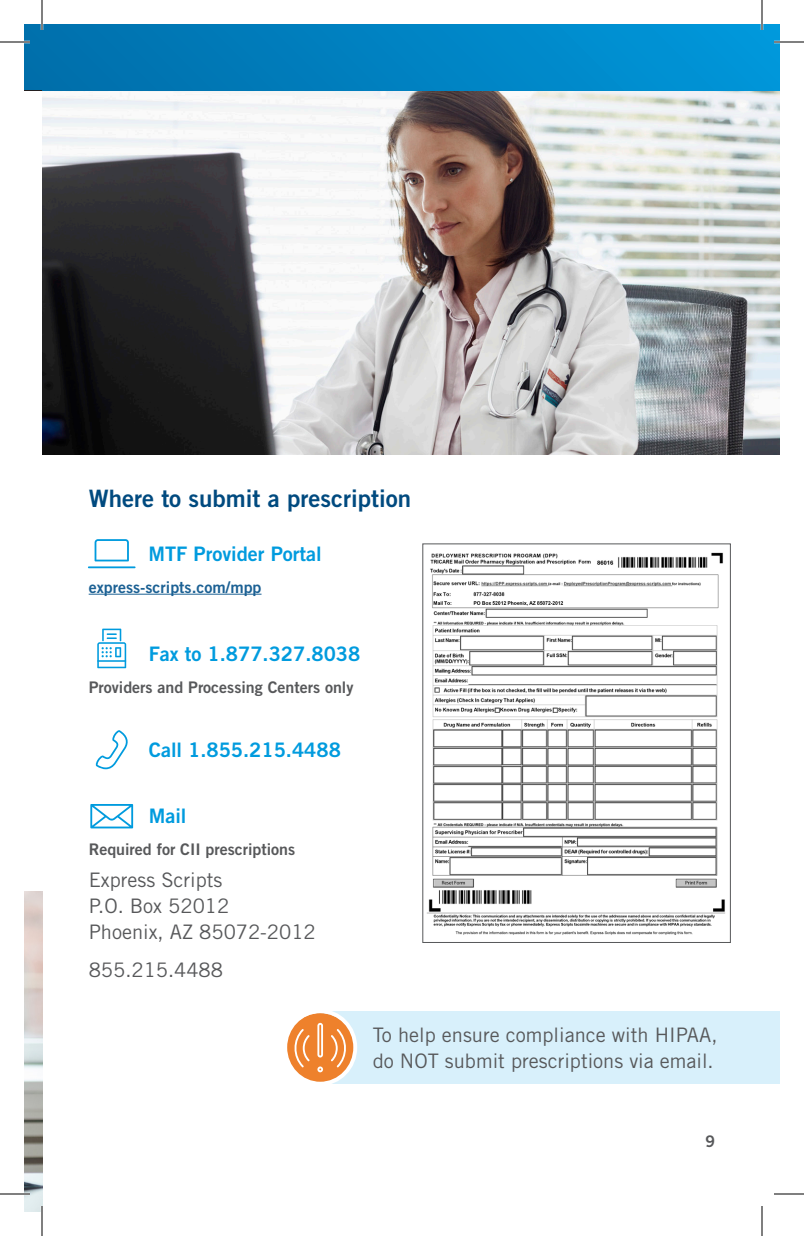
<style>
.page{position:relative;width:804px;height:1236px;background:#fff}
.page>*{position:absolute;margin:0;border:0;box-sizing:border-box;transform-origin:0 0}
.t1{font:24px "Trade Gothic Bold Two";color:#004a7f}
.t2{font:20px/26px "Trade Gothic";color:#57585a}
.t3{font:20px "Trade Gothic Bold Two";color:#009bde}
.t4{font:16px "Trade Gothic Bold Two";color:#57585a}
.t5{font:16px "Trade Gothic Bold Two";color:#1c6194}
</style>
<div class="page">
<hr style="left:89px;top:594px;width:173px;height:1px;background:#1c6194">
<div style="left:318px;top:1011px;width:462px;height:73px;background:#d8f0fb"></div>
<hr style="left:774px;top:1194px;width:30px;height:1px;background:#000">
<hr style="left:762px;top:1206px;width:1px;height:30px;background:#000">
<div style="left:24px;top:24px;width:18px;height:66px;background:#006fab"></div>
<img style="left:42px;top:90px;width:738px;height:365px">
<div style="left:42px;top:24px;width:738px;height:66px;background:linear-gradient(to right,#006fab,#0097da)"></div>
<hr style="left:0;top:41px;width:30px;height:2px;background:#fff">
<hr style="left:774px;top:41px;width:30px;height:2px;background:#fff">
<hr style="left:41px;top:0;width:2px;height:30px;background:#fff">
<hr style="left:761px;top:0;width:2px;height:30px;background:#fff">
<hr style="left:0;top:42px;width:30px;height:1px;background:#000">
<hr style="left:774px;top:42px;width:30px;height:1px;background:#000">
<hr style="left:42px;top:0;width:1px;height:30px;background:#000">
<hr style="left:762px;top:0;width:1px;height:30px;background:#000">
<svg style="left:95px;top:539px;width:34px;height:22px"></svg>
<hr style="left:88px;top:566px;width:48px;height:2px;background:#009bde">
<img style="left:24px;top:892px;width:19px;height:320px">
<hr style="left:0;top:1193px;width:30px;height:2px;background:#fff">
<hr style="left:41px;top:1206px;width:2px;height:30px;background:#fff">
<hr style="left:0;top:1194px;width:30px;height:1px;background:#000">
<hr style="left:42px;top:1206px;width:1px;height:30px;background:#000">
<svg style="left:97px;top:629px;width:29px;height:39px"></svg>
<hr style="left:97px;top:660px;width:29px;height:2px;background:#009bde">
<svg style="left:90px;top:804px;width:43px;height:24px"></svg>
<svg style="left:95px;top:730px;width:33px;height:39px"></svg>
<img style="left:427px;top:552px;width:298px;height:383px">
<div style="left:423px;top:544px;width:308px;height:399px;border:1px solid #57585a"></div>
<svg style="left:287px;top:1011px;width:70px;height:73px"></svg>
<h4 class="t1" style="left:89px;top:483px;width:324px">Where to submit a prescription</h4>
<p class="t3" style="left:148px;top:541px;width:175px">MTF Provider Portal</p>
<p class="t5" style="left:89px;top:577px;width:174px">express-scripts.com/mpp</p>
<p class="t3" style="left:149px;top:641px;width:213px">Fax to 1.877.327.8038</p>
<p class="t4" style="left:89px;top:677px;width:266px">Providers and Processing Centers only</p>
<p class="t3" style="left:149px;top:737px;width:194px">Call 1.855.215.4488</p>
<p class="t3" style="left:149px;top:803px;width:39px">Mail</p>
<p class="t4" style="left:89px;top:839px;width:208px">Required for CII prescriptions</p>
<p class="t2" style="left:89px;top:866px;width:229px">Express Scripts<br>P.O. Box 52012<br>Phoenix, AZ 85072-2012</p>
<p class="t2" style="left:89px;top:956px;width:136px">855.215.4488</p>
<p class="t2" style="left:373px;top:1022px;width:346px">To help ensure compliance with HIPAA, do NOT submit prescriptions via email.</p>
<p class="t4" style="left:706px;top:1131px;width:11px">9</p>
</div>
